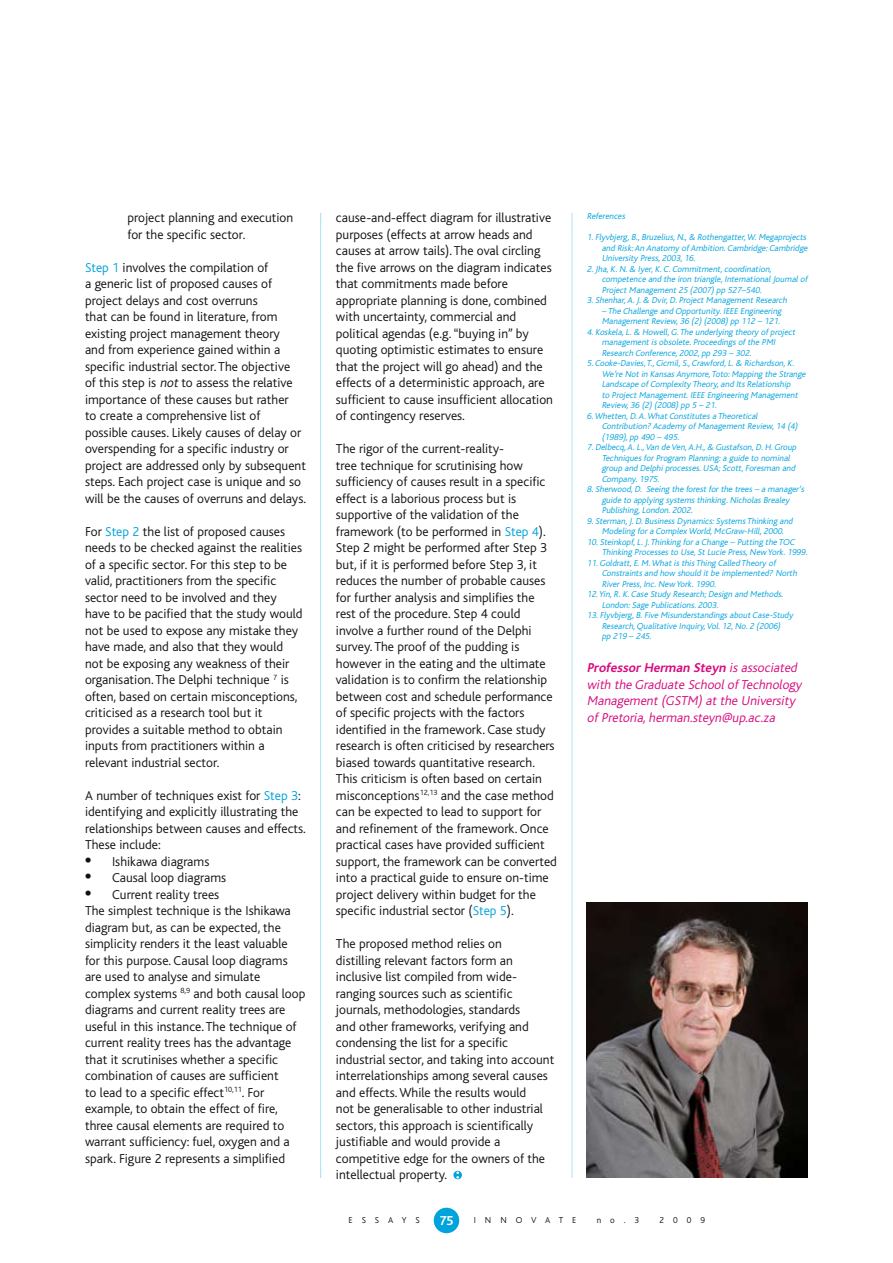
<style>
.page{position:relative;width:893px;height:1263px;background:#fff}
.page>*{position:absolute;margin:0;border:0;box-sizing:border-box;transform-origin:0 0}
.t1{font:300 13.5px/16.5px "Bliss";color:#121212}
.t2{font:italic 300 13.5px/16.5px "Bliss";color:#d70b7d}
.t3{font:700 13.5px "Bliss";color:#fff}
.t4{font:italic 300 9px "Bliss";color:#00a3db}
.t5{font:300 9px "Bliss";letter-spacing:1em;color:#121212}
.s1{color:#00a3db}
.s2{font-style:italic}
.s3{font-family:"Times";font-weight:400;font-size:18px}
.s4{font-weight:700}
</style>
<div class="page">
<div style="left:434px;top:1208px;width:25px;height:25px;background:#00a3db;border-radius:50%"></div>
<hr style="left:320px;top:211px;width:3px;height:968px;background:#121212;opacity:.5">
<hr style="left:571px;top:211px;width:3px;height:968px;background:#121212;opacity:.5">
<div style="left:453px;top:1171px;width:9px;height:8px;background:#00a3db;border-radius:50%"></div>
<svg style="left:456px;top:1171px;width:3px;height:8px"></svg>
<img style="left:587px;top:903px;width:221px;height:275px">
<p class="t1" style="left:128px;top:210px;width:167px">project planning and execution for the specific sector.</p>
<p class="t1" style="left:85px;top:259px;width:223px"><span class="s1">Step 1</span> involves the compilation of<br>a generic list of proposed causes of project delays and cost overruns<br>that can be found in literature, from existing project management theory<br>and from experience gained within a specific industrial sector. The objective<br>of this step is <span class="s2">not</span>to assess the relative importance of these causes but rather<br>to create a comprehensive list of possible causes. Likely causes of delay or overspending for a specific industry or project are addressed only by subsequent steps. Each project case is unique and so will be the causes of overruns and delays.</p>
<p class="t1" style="left:85px;top:523px;width:219px">For <span class="s1">Step 2</span> the list of proposed causes needs to be checked against the realities of a specific sector. For this step to be valid, practitioners from the specific sector need to be involved and they have to be pacified that the study would not be used to expose any mistake they have made, and also that they would not be exposing any weakness of their organisation. The Delphi technique <sup>7</sup> is often, based on certain misconceptions, criticised as a research tool but it provides a suitable method to obtain inputs from practitioners within a relevant industrial sector.</p>
<p class="t1" style="left:85px;top:787px;width:222px">A number of techniques exist for <span class="s1">Step 3</span>: identifying and explicitly illustrating the relationships between causes and effects.<br>These include:</p>
<p class="t1" style="left:85px;top:853px;width:126px"><span class="s3">•</span> Ishikawa diagrams</p>
<p class="t1" style="left:85px;top:870px;width:143px"><span class="s3">•</span> Causal loop diagrams</p>
<p class="t1" style="left:85px;top:886px;width:222px"><span class="s3">•</span> Current reality trees<br>The simplest technique is the Ishikawa diagram but, as can be expected, the simplicity renders it the least valuable for this purpose. Causal loop diagrams are used to analyse and simulate complex systems <sup>8,9</sup> and both causal loop diagrams and current reality trees are useful in this instance. The technique of current reality trees has the advantage that it scrutinises whether a specific combination of causes are sufficient<br>to lead to a specific effect<sup>10,11</sup>. For example, to obtain the effect of fire, three causal elements are required to warrant sufficiency: fuel, oxygen and a spark. Figure 2 represents a simplified</p>
<p class="t1" style="left:336px;top:210px;width:219px">cause-and-effect diagram for illustrative purposes (effects at arrow heads and causes at arrow tails). The oval circling the five arrows on the diagram indicates that commitments made before appropriate planning is done, combined with uncertainty, commercial and political agendas (e.g. “buying in” by quoting optimistic estimates to ensure that the project will go ahead) and the effects of a deterministic approach, are sufficient to cause insufficient allocation of contingency reserves.</p>
<p class="t1" style="left:336px;top:441px;width:223px">The rigor of the current-reality-<br>tree technique for scrutinising how sufficiency of causes result in a specific effect is a laborious process but is supportive of the validation of the framework (to be performed in <span class="s1">Step 4</span>).<br>Step 2 might be performed after Step 3 but, if it is performed before Step 3, it reduces the number of probable causes for further analysis and simplifies the rest of the procedure. Step 4 could involve a further round of the Delphi survey. The proof of the pudding is however in the eating and the ultimate validation is to confirm the relationship between cost and schedule performance of specific projects with the factors identified in the framework. Case study research is often criticised by researchers biased towards quantitative research.<br>This criticism is often based on certain misconceptions<sup>12,13</sup> and the case method can be expected to lead to support for and refinement of the framework. Once practical cases have provided sufficient support, the framework can be converted into a practical guide to ensure on-time project delivery within budget for the specific industrial sector (<span class="s1">Step 5</span>).</p>
<p class="t1" style="left:336px;top:936px;width:220px">The proposed method relies on<br>distilling relevant factors form an inclusive list compiled from wide&shy;ranging sources such as scientific journals, methodologies, standards<br>and other frameworks, verifying and condensing the list for a specific industrial sector, and taking into account interrelationships among several causes and effects. While the results would<br>not be generalisable to other industrial sectors, this approach is scientifically justifiable and would provide a competitive edge for the owners of the intellectual property.</p>
<p class="t4" style="left:587px;top:211px;width:42px">References</p>
<p class="t4" style="left:587px;top:232px;width:223px">1.Flyvbjerg,B.,Bruzelius,N.,&amp; Rothengatter,W.Megaprojects</p>
<p class="t4" style="left:602px;top:243px;width:209px">and Risk:An Anatomy ofAmbition.Cambridge:Cambridge</p>
<p class="t4" style="left:602px;top:253px;width:97px">University Press,2003,16.</p>
<p class="t4" style="left:587px;top:264px;width:188px">2.J ha,K.N.&amp; Iyer,K.C.Commitment,coordination,</p>
<p class="t4" style="left:602px;top:274px;width:209px">competence and the iron triangle,InternationalJournalof</p>
<p class="t4" style="left:602px;top:285px;width:163px">ProjectManagement25 (2007)pp 527–540.</p>
<p class="t4" style="left:587px;top:295px;width:204px">3.Shenhar,A.J.&amp; Dvir,D.ProjectManagementResearch</p>
<p class="t4" style="left:602px;top:306px;width:183px">– The Challenge and Opportunity.IEEE Engineering</p>
<p class="t4" style="left:602px;top:316px;width:181px">ManagementReview,36 (2)(2008)pp 112 – 121.</p>
<p class="t4" style="left:587px;top:327px;width:212px">4.Koskela,L.&amp; Howell,G.The underlying theory ofproject</p>
<p class="t4" style="left:602px;top:337px;width:177px">managementis obsolete.Proceedings ofthe PMI</p>
<p class="t4" style="left:602px;top:348px;width:153px">Research Conference,2002,pp 293 – 302.</p>
<p class="t4" style="left:587px;top:358px;width:211px">5.Cooke-Davies,T.,Cicmil,S.,Crawford,L.&amp; Richardson,K.</p>
<p class="t4" style="left:602px;top:369px;width:207px">We’re Notin Kansas Anymore,Toto:Mapping the Strange</p>
<p class="t4" style="left:602px;top:379px;width:192px">Landscape ofComplexity Theory,and Its Relationship</p>
<p class="t4" style="left:602px;top:390px;width:199px">to ProjectManagement.IEEE Engineering Management</p>
<p class="t4" style="left:602px;top:400px;width:118px">Review,36 (2)(2008)pp 5 – 21.</p>
<p class="t4" style="left:587px;top:411px;width:174px">6.Whetten,D.A.WhatConstitutes a Theoretical</p>
<p class="t4" style="left:602px;top:421px;width:199px">Contribution? Academy ofManagementReview,14 (4)</p>
<p class="t4" style="left:602px;top:432px;width:81px">(1989),pp 490 – 495.</p>
<p class="t4" style="left:587px;top:442px;width:213px">7.Delbecq,A.L.,Van de Ven,A.H.,&amp; Gustafson,D.H.Group</p>
<p class="t4" style="left:602px;top:453px;width:191px">Techniques forProgram Planning:a guide to nominal</p>
<p class="t4" style="left:602px;top:463px;width:197px">group and Delphiprocesses.USA;Scott,Foresman and</p>
<p class="t4" style="left:602px;top:474px;width:61px">Company.1975.</p>
<p class="t4" style="left:587px;top:484px;width:220px">8.Sherwood,D. Seeing the forestforthe trees – a manager’s</p>
<p class="t4" style="left:602px;top:495px;width:189px">guide to applying systems thinking.Nicholas Brealey</p>
<p class="t4" style="left:602px;top:505px;width:94px">Publishing,London.2002.</p>
<p class="t4" style="left:587px;top:516px;width:209px">9.Sterman,J.D.Business Dynamics:Systems Thinking and</p>
<p class="t4" style="left:602px;top:526px;width:185px">Modeling fora Complex World,McGraw-Hill,2000.</p>
<p class="t4" style="left:587px;top:537px;width:211px">10.Steinkopf,L.J .Thinking fora Change – Putting the TOC</p>
<p class="t4" style="left:602px;top:547px;width:209px">Thinking Processes to Use,StLucie Press,New York.1999.</p>
<p class="t4" style="left:587px;top:558px;width:192px">11.Goldratt,E.M.Whatis this Thing Called Theory of</p>
<p class="t4" style="left:602px;top:568px;width:198px">Constraints and how should itbe implemented? North</p>
<p class="t4" style="left:602px;top:579px;width:117px">RiverPress,Inc.New York.1990.</p>
<p class="t4" style="left:587px;top:589px;width:200px">12.Yin,R.K.Case Study Research;Design and Methods.</p>
<p class="t4" style="left:602px;top:600px;width:120px">London:Sage Publications.2003.</p>
<p class="t4" style="left:587px;top:610px;width:208px">13.Flyvbjerg,B.Five Misunderstandings aboutCase-Study</p>
<p class="t4" style="left:602px;top:621px;width:182px">Research,Qualitative Inquiry,Vol.12,No.2 (2006)</p>
<p class="t4" style="left:602px;top:631px;width:53px">pp 219 – 245.</p>
<p class="t2" style="left:587px;top:660px;width:216px"><span class="s4">Professor Herman Steyn</span> is associated with the Graduate SchoolofTechnology Management(GSTM)atthe University ofPretoria,herman.steyn@up.ac.za</p>
<p class="t5" style="left:348px;top:1215px;width:73px">ESSAYS</p>
<p class="t3" style="left:439px;top:1213px;width:16px">75</p>
<p class="t5" style="left:474px;top:1215px;width:104px">INNOVATE</p>
<p class="t5" style="left:597px;top:1215px;width:44px">no.3</p>
<p class="t5" style="left:659px;top:1215px;width:47px">2009</p>
</div>
